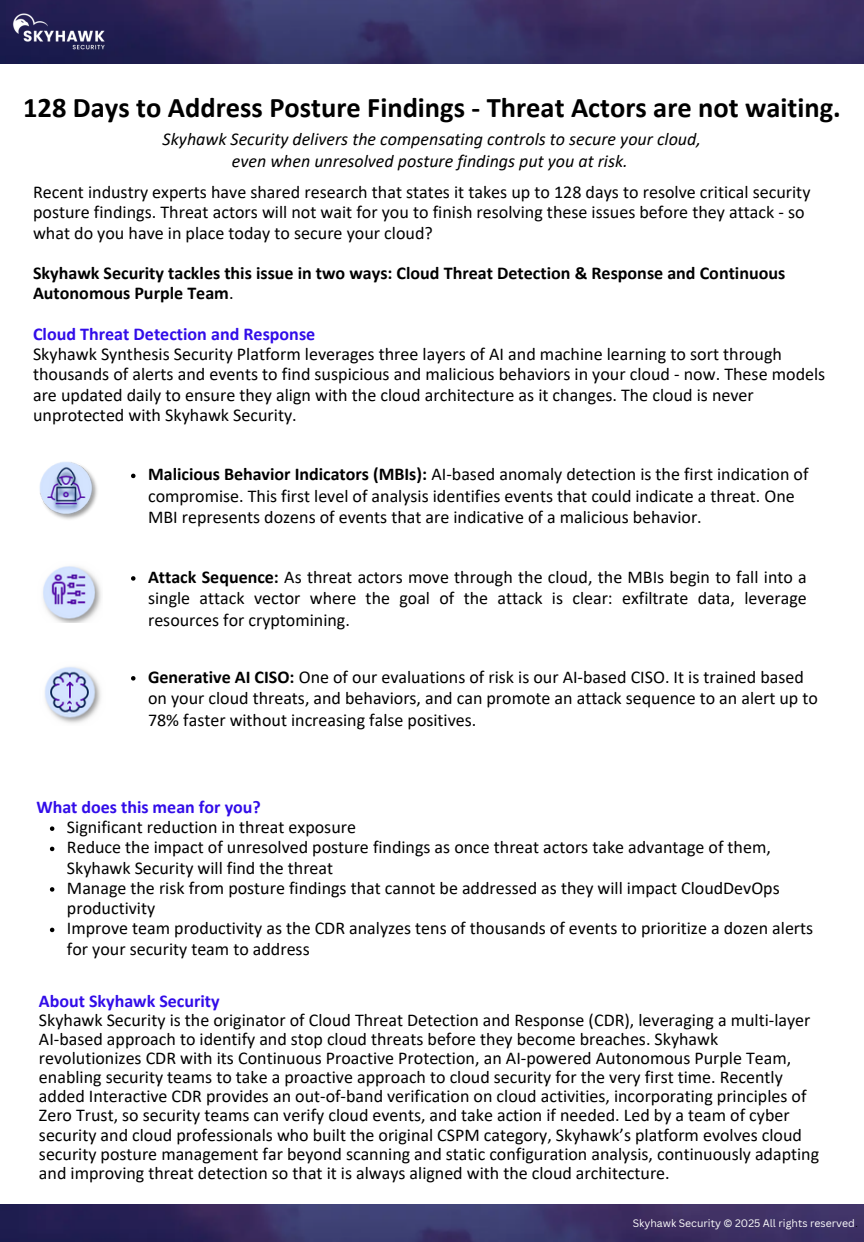
<style>
.page{position:relative;width:864px;height:1242px;background:#fff}
.page>*{position:absolute;margin:0;border:0;box-sizing:border-box;transform-origin:0 0}
.t1{font:700 28.5px "Calibri";color:#000}
.t2{font:18px/20.2px "Calibri";color:#000}
.t3{font:italic 18px/21.3px "Calibri";color:#000;text-align:center}
.t4{font:700 18px/20.2px "Calibri";color:#000}
.t5{font:700 18px "Calibri";color:#320de9}
.t6{font:10.5px "Canva Sans";color:#fefefe}
.s1{font-weight:400}
.s2{font-weight:700;color:#320de9}
.s3{font-weight:700}
.s4{color:#000}
</style>
<div class="page">
<img style="left:129px;top:0;width:735px;height:63px">
<img style="left:0;top:0;width:129px;height:64px">
<img style="left:0;top:1204px;width:864px;height:38px">
<img style="left:39px;top:461px;width:58px;height:58px">
<img style="left:43px;top:566px;width:58px;height:56px">
<img style="left:44px;top:666px;width:57px;height:58px">
<svg style="left:50px;top:826px;width:4px;height:5px"></svg>
<svg style="left:50px;top:847px;width:4px;height:4px"></svg>
<svg style="left:50px;top:887px;width:4px;height:5px"></svg>
<svg style="left:50px;top:928px;width:4px;height:4px"></svg>
<svg style="left:131px;top:474px;width:5px;height:4px"></svg>
<svg style="left:131px;top:576px;width:5px;height:5px"></svg>
<svg style="left:131px;top:676px;width:5px;height:5px"></svg>
<p class="t1" style="left:23px;top:96px;width:819px">128 Days to Address Posture Findings - Threat Actors are not waiting.</p>
<p class="t3" style="left:163px;top:130px;width:540px">Skyhawk Security delivers the compensating controls to secure your cloud, even when unresolved posture findings put you at risk.</p>
<p class="t2" style="left:33px;top:183px;width:779px">Recent industry experts have shared research that states it takes up to 128 days to resolve critical security posture findings. Threat actors will not wait for you to finish resolving these issues before they attack - so what do you have in place today to secure your cloud?</p>
<p class="t4" style="left:33px;top:264px;width:754px">Skyhawk Security tackles this issue in two ways: Cloud Threat Detection &amp; Response and Continuous<br>Autonomous Purple Team<span class="s1">.</span></p>
<p class="t2" style="left:33px;top:325px;width:794px"><span class="s2">Cloud Threat Detection and Response<br></span>Skyhawk Synthesis Security Platform leverages three layers of AI and machine learning to sort through thousands of alerts and events to find suspicious and malicious behaviors in your cloud - now. These models are updated daily to ensure they align with the cloud architecture as it changes. The cloud is never unprotected with Skyhawk Security.</p>
<h2 class="t2" style="left:148px;top:465px;width:662px;line-height:21.3px"><span class="s3">Malicious Behavior Indicators (MBIs):</span> AI-based anomaly detection is the first indication of compromise. This first level of analysis identifies events that could indicate a threat. One<br>MBI represents dozens of events that are indicative of a malicious behavior.</h2>
<p class="t2" style="left:148px;top:568px;width:660px;line-height:21.3px;text-align:justify"><span class="s3">Attack Sequence:</span> As threat actors move through the cloud, the MBIs begin to fall into a single attack vector where the goal of the attack is clear: exfiltrate data, leverage resources for cryptomining.</p>
<p class="t2" style="left:148px;top:668px;width:671px;line-height:21.3px"><span class="s3">Generative AI CISO:</span> One of our evaluations of risk is our AI-based CISO. It is trained based on your cloud threats, and behaviors, and can promote an attack sequence to an alert up to<br>78% faster without increasing false positives.</p>
<p class="t5" style="left:36px;top:799px;width:226px">What does this mean for you?</p>
<p class="t2" style="left:67px;top:819px;width:291px">Significant reduction in threat exposure</p>
<h1 class="t2" style="left:67px;top:839px;width:705px">Reduce the impact of unresolved posture findings as once threat actors take advantage of them,<br>Skyhawk Security will find the threat</h1>
<p class="t2" style="left:67px;top:879px;width:714px">Manage the risk from posture findings that cannot be addressed as they will impact CloudDevOps productivity</p>
<p class="t2" style="left:67px;top:920px;width:748px">Improve team productivity as the CDR analyzes tens of thousands of events to prioritize a dozen alerts for your security team to address</p>
<p class="t2" style="left:39px;top:993px;width:782px;line-height:19.2px"><span class="s2">About Skyhawk Security<br></span>Skyhawk Security is the originator of Cloud Threat Detection and Response (CDR), leveraging a multi-layer AI-based approach to identify and stop cloud threats before they become breaches. Skyhawk revolutionizes CDR with its Continuous Proactive Protection, an AI-powered Autonomous Purple Team, enabling security teams to take a proactive approach to cloud security for the very first time. Recently added Interactive CDR provides an out-of-band verification on cloud activities, incorporating principles of Zero Trust, so security teams can verify cloud events, and take action if needed. Led by a team of cyber security and cloud professionals who built the original CSPM category, Skyhawk’s platform evolves cloud security posture management far beyond scanning and static configuration analysis, continuously adapting and improving threat detection so that it is always aligned with the cloud architecture.</p>
<p class="t6" style="left:633px;top:1215px;width:227px">Skyhawk Security © 2025 All rights reserved<span class="s4">.</span></p>
</div>
